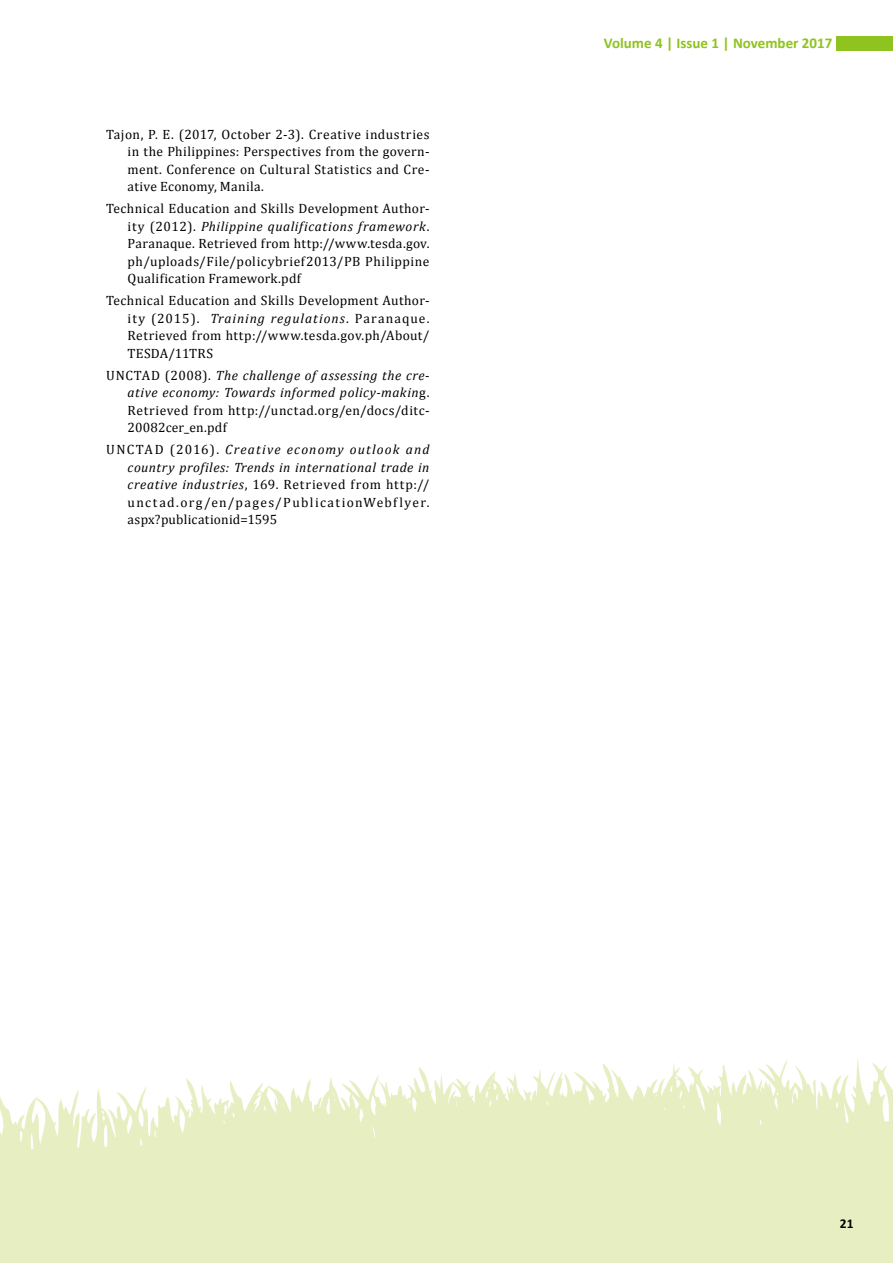
<style>
.page{position:relative;width:893px;height:1263px;background:#fff}
.page>*{position:absolute;margin:0;border:0;box-sizing:border-box;transform-origin:0 0}
.t1{font:700 15px "Calibri";color:#8fc31f}
.t2{font:13.5px/17.5px "Cambria";letter-spacing:.03em;color:#000;text-align:justify}
.t3{font:700 13.5px "Calibri";color:#000}
.s1{font-style:italic}
</style>
<div class="page">
<svg style="left:0;top:1059px;width:893px;height:204px;fill:#e7eec1"></svg>
<div style="left:836px;top:36px;width:57px;height:15px;background:#8fc31f"></div>
<p class="t2" style="left:128px;top:125px;width:303px;text-indent:-21px">Tajon, P. E. (2017, October 2-3). Creative industries in the Philippines: Perspectives from the govern&shy;ment. Conference on Cultural Statistics and Cre&shy;ative Economy, Manila.</p>
<p class="t2" style="left:128px;top:200px;width:303px;text-indent:-21px">Technical Education and Skills Development Author&shy;ity (2012). <span class="s1">Philippine qualifications framework</span>.<br>Paranaque. Retrieved from http://www.tesda.gov. ph/uploads/File/policybrief2013/PB Philippine Qualification Framework.pdf</p>
<p class="t2" style="left:128px;top:292px;width:303px;text-indent:-21px">Technical Education and Skills Development Author&shy;ity (2015). <span class="s1">Training regulations</span>. Paranaque.<br>Retrieved from http://www.tesda.gov.ph/About/ TESDA/11TRS</p>
<p class="t2" style="left:128px;top:366px;width:303px;text-indent:-21px">UNCTAD (2008). <span class="s1">The challenge of assessing the cre&shy;ative economy: Towards informed policy-makin</span>g.<br>Retrieved from http://unctad.org/en/docs/ditc-20082cer_en.pdf</p>
<p class="t2" style="left:128px;top:441px;width:303px;text-indent:-21px">UNCTAD (2016). <span class="s1">Creative economy outlook and country profiles: Trends in international trade in creative industries</span>, 169. Retrieved from http:// unctad.org/en/pages/PublicationWebflyer. aspx?publicationid=1595</p>
<p class="t1" style="left:604px;top:33px;width:230px">Volume 4 | Issue 1 | November 2017</p>
<p class="t3" style="left:840px;top:1214px;width:15px">21</p>
</div>
